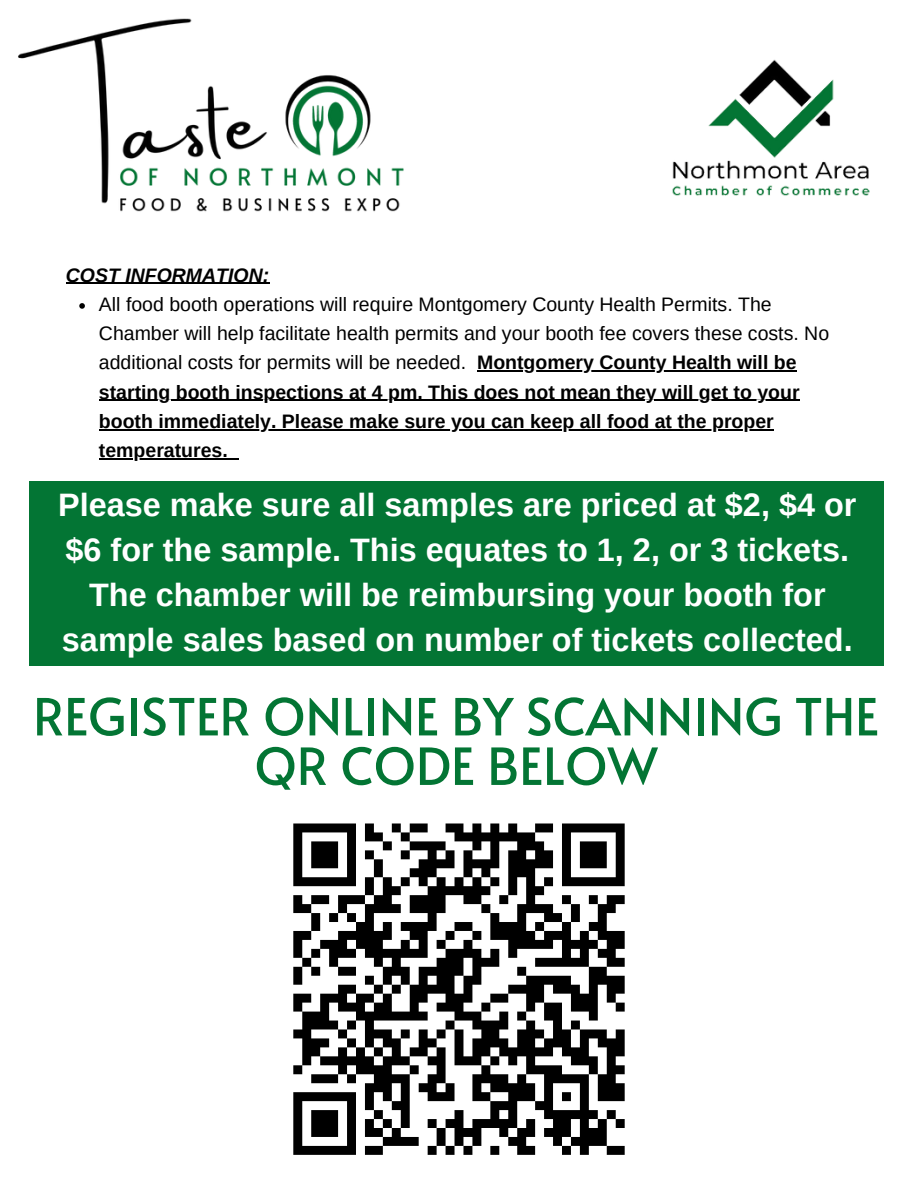
<style>
.page{position:relative;width:918px;height:1188px;background:#fff}
.page>*{position:absolute;margin:0;border:0;box-sizing:border-box;transform-origin:0 0}
.t1{font:51px/49.5px "Alata";color:#037534;text-align:center}
.t2{font:700 32.4px/45px "Arimo";color:#fff;text-align:center}
.t3{font:19.5px/29.2px "Arimo";color:#000}
.t4{font:700 19.5px/29.2px "Arimo";color:#000}
.t5{font:italic 700 19.5px "Arimo";color:#000}
</style>
<div class="page">
<img style="left:18px;top:18px;width:386px;height:194px">
<img style="left:672px;top:59px;width:198px;height:137px">
<hr style="left:66px;top:283px;width:203px;height:1px;background:#000">
<svg style="left:79px;top:303px;width:6px;height:6px"></svg>
<hr style="left:477px;top:371px;width:320px;height:1px;background:#000">
<hr style="left:99px;top:400px;width:701px;height:1px;background:#000">
<hr style="left:99px;top:429px;width:675px;height:1px;background:#000">
<hr style="left:99px;top:458px;width:129px;height:1px;background:#000">
<div style="left:29px;top:481px;width:854px;height:185px;background:#037534"></div>
<svg style="left:293px;top:823px;width:332px;height:332px"></svg>
<h3 class="t5" style="left:66px;top:264px;width:205px">COST INFORMATION:</h3>
<p class="t3" style="left:99px;top:290px;width:732px">All food booth operations will require Montgomery County Health Permits. The<br>Chamber will help facilitate health permits and your booth fee covers these costs. No additional costs for permits will be needed.</p>
<h2 class="t4" style="left:477px;top:348px;width:321px">Montgomery County Health will be</h2>
<h1 class="t4" style="left:99px;top:377px;width:702px">starting booth inspections at 4 pm. This does not mean they will get to your</h1>
<p class="t4" style="left:99px;top:407px;width:676px">booth immediately. Please make sure you can keep all food at the proper temperatures.</p>
<h2 class="t2" style="left:58px;top:482px;width:800px">Please make sure all samples are priced at $2, $4 or $6 for the sample. This equates to 1, 2, or 3 tickets.<br>The chamber will be reimbursing your booth for sample sales based on number of tickets collected.</h2>
<h1 class="t1" style="left:33px;top:690px;width:847px">REGISTER ONLINE BY SCANNING THE<br>QR CODE BELOW</h1>
</div>
